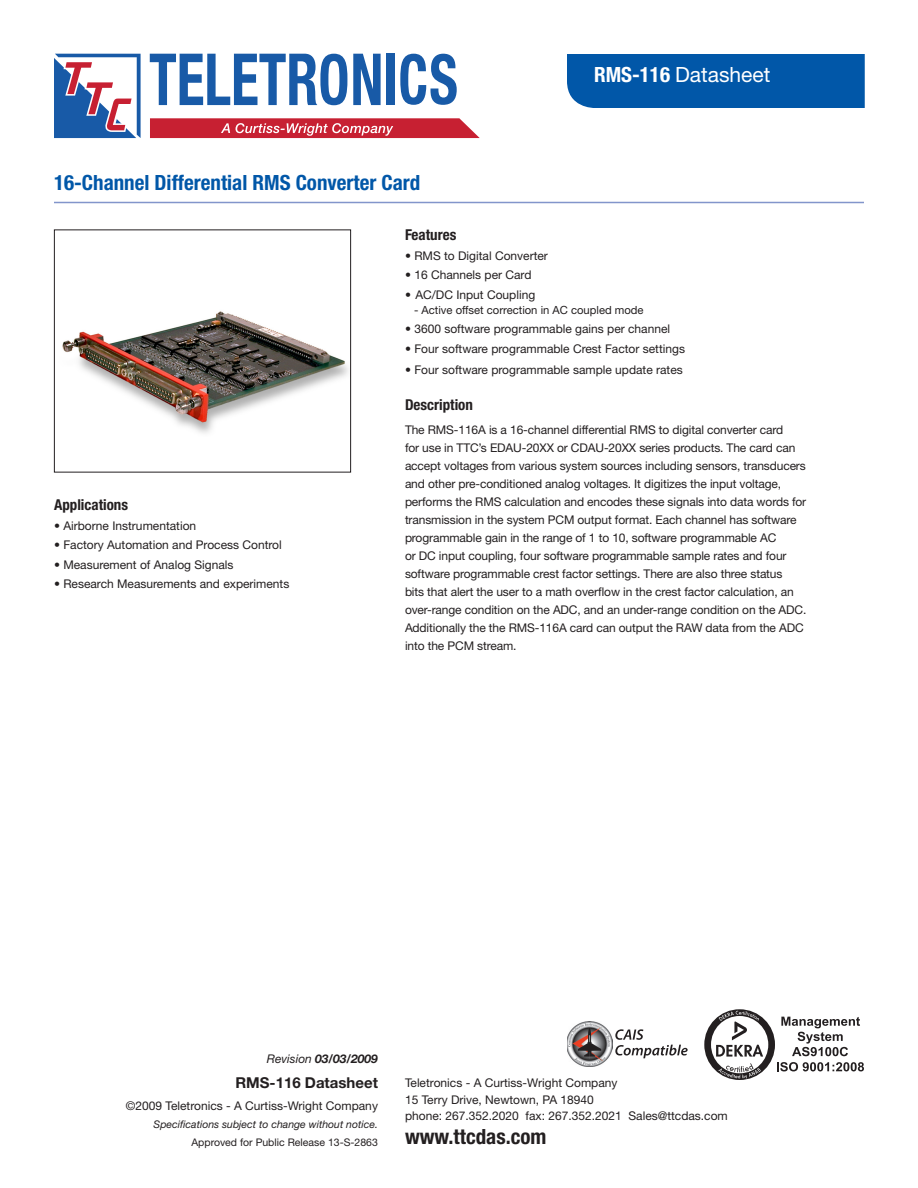
<style>
.page{position:relative;width:918px;height:1188px;background:#fff}
.page>*{position:absolute;margin:0;border:0;box-sizing:border-box;transform-origin:0 0}
.t1{font:700 condensed 21px "Helvetica Neue LT Std";color:#0157a8}
.t2{font:21px "Helvetica Neue LT Std";color:#fff}
.t3{font:700 condensed 21px "Helvetica Neue LT Std";color:#231f20}
.t4{font:700 condensed 15px "Helvetica Neue LT Std";color:#231f20}
.t5{font:700 15px "Helvetica Neue LT Std";color:#231f20}
.t6{font:12px/18px "Helvetica Neue LT Std";letter-spacing:-.01em;color:#231f20}
.t7{font:italic 700 12px "Helvetica Neue LT Std";color:#231f20}
.t8{font:11.25px "Helvetica Neue LT Std";color:#231f20}
.t9{font:italic 10.5px "Helvetica Neue LT Std";color:#231f20}
.t10{font:10.5px "Helvetica Neue LT Std";color:#231f20}
.s1{font-weight:700;font-stretch:condensed}
.s2{font-weight:400}
</style>
<div class="page">
<div style="left:567px;top:54px;width:298px;height:54px;background:#0157a8"></div>
<hr style="left:54px;top:202px;width:810px;height:1px;background:#8295cb">
<img style="left:62px;top:311px;width:286px;height:122px">
<div style="left:54px;top:230px;width:297px;height:242px;border:1px solid #231f20"></div>
<img style="left:567px;top:1021px;width:45px;height:46px">
<svg style="left:615px;top:1029px;width:73px;height:29px"></svg>
<svg style="left:704px;top:1009px;width:160px;height:71px"></svg>
<svg style="left:54px;top:54px;width:87px;height:84px"></svg>
<svg style="left:150px;top:54px;width:197px;height:51px"></svg>
<svg style="left:353px;top:54px;width:28px;height:51px"></svg>
<div style="left:387px;top:54px;width:8px;height:51px;background:#185aa7"></div>
<svg style="left:400px;top:54px;width:57px;height:51px"></svg>
<svg style="left:150px;top:118px;width:330px;height:20px;background:#ce3d4d"></svg>
<h1 class="t1" style="left:54px;top:170px;width:368px">16-Channel Differential RMS Converter Card</h1>
<h1 class="t2" style="left:594px;top:63px;width:178px"><span class="s1">RMS-116</span> Datasheet</h1>
<p class="t4" style="left:54px;top:496px;width:76px">Applications</p>
<p class="t6" style="left:54px;top:516px;width:144px">• Airborne Instrumentation</p>
<p class="t6" style="left:54px;top:536px;width:229px">• Factory Automation and Process Control</p>
<p class="t6" style="left:54px;top:555px;width:181px">• Measurement of Analog Signals</p>
<p class="t6" style="left:54px;top:575px;width:237px">• Research Measurements and experiments</p>
<p class="t4" style="left:405px;top:226px;width:53px">Features</p>
<p class="t6" style="left:405px;top:246px;width:144px">• RMS to Digital Converter</p>
<p class="t6" style="left:405px;top:266px;width:128px">• 16 Channels per Card</p>
<p class="t6" style="left:405px;top:285px;width:132px">• AC/DC Input Coupling</p>
<p class="t8" style="left:414px;top:303px;width:231px">- Active offset correction in AC coupled mode</p>
<p class="t6" style="left:405px;top:320px;width:267px">• 3600 software programmable gains per channel</p>
<p class="t6" style="left:405px;top:339px;width:282px">• Four software programmable Crest Factor settings</p>
<p class="t6" style="left:405px;top:360px;width:279px">• Four software programmable sample update rates</p>
<p class="t4" style="left:405px;top:395px;width:69px">Description</p>
<p class="t6" style="left:405px;top:420px;width:403px">The RMS-116A is a 16-channel differential RMS to digital converter card<br>for use in TTC’s EDAU-20XX or CDAU-20XX series products. The card can accept voltages from various system sources including sensors, transducers and other pre-conditioned analog voltages. It digitizes the input voltage, performs the RMS calculation and encodes these signals into data words for transmission in the system PCM output format. Each channel has software programmable gain in the range of 1 to 10, software programmable AC<br>or DC input coupling, four software programmable sample rates and four software programmable crest factor settings. There are also three status<br>bits that alert the user to a math overflow in the crest factor calculation, an over-range condition on the ADC, and an under-range condition on the ADC.<br>Additionally the the RMS-116A card can output the RAW data from the ADC into the PCM stream.</p>
<p class="t7" style="left:267px;top:1051px;width:113px"><span class="s2">Revision</span> 03/03/2009</p>
<p class="t5" style="left:235px;top:1073px;width:144px">RMS-116 Datasheet</p>
<p class="t6" style="left:126px;top:1097px;width:254px">©2009 Teletronics - A Curtiss-Wright Company</p>
<p class="t9" style="left:154px;top:1118px;width:226px">Specifications subject to change without notice.</p>
<p class="t10" style="left:191px;top:1136px;width:188px">Approved for Public Release 13-S-2863</p>
<p class="t6" style="left:405px;top:1074px;width:324px;line-height:16.5px">Teletronics - A Curtiss-Wright Company<br>15 Terry Drive, Newtown, PA 18940<br>phone: 267.352.2020 fax: 267.352.2021 Sales@ttcdas.com</p>
<h1 class="t3" style="left:405px;top:1124px;width:143px">www.ttcdas.com</h1>
</div>
